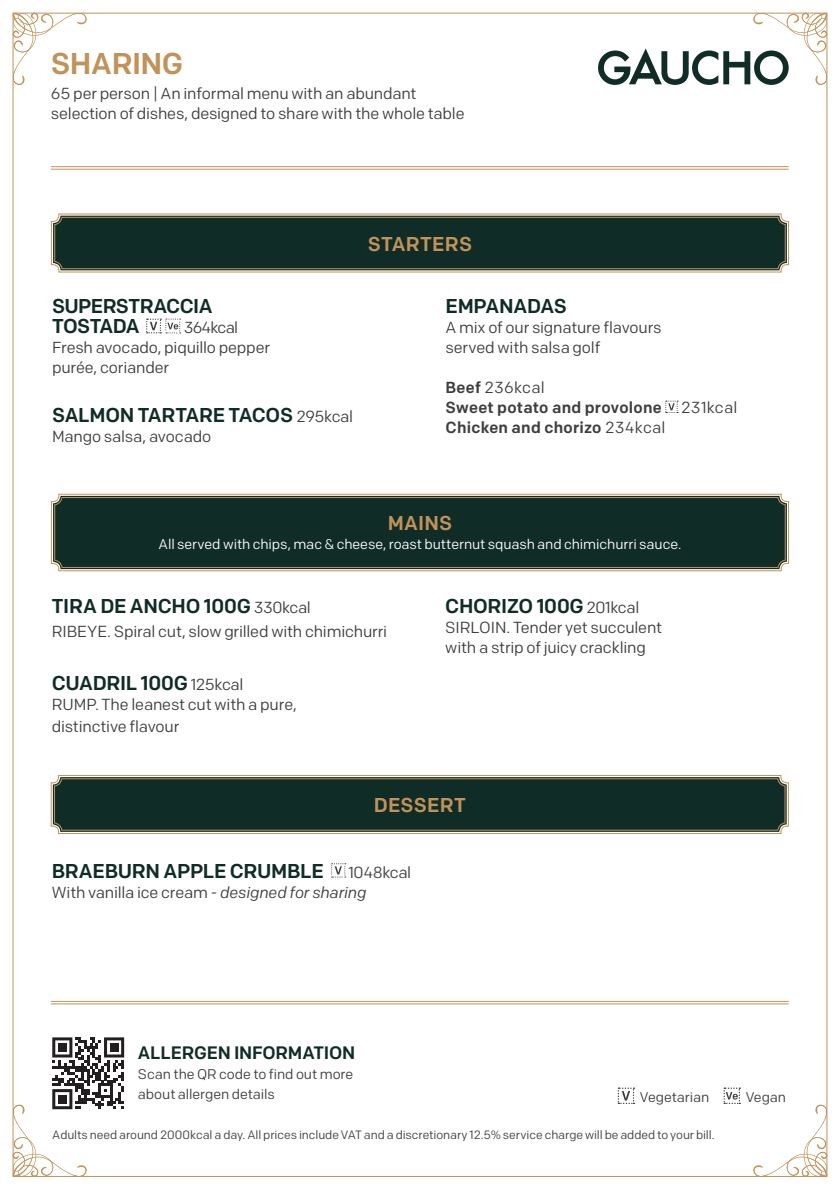
<style>
.page{position:relative;width:840px;height:1191px;background:#fff}
.page>*{position:absolute;margin:0;border:0;box-sizing:border-box;transform-origin:0 0}
.Small_print_5_6{font:500 30px "Colfax";letter-spacing:-.015em;color:#c19358}
.Food_title_9_5_12{font:500 20px/20px "Colfax";letter-spacing:-.015em;color:#102c26}
.t1{font:500 20px "Colfax";letter-spacing:.015em;color:#c19358}
.Food_title_9_5_12-2{font:500 18px "Colfax";letter-spacing:-.01em;color:#102c26}
.Food_title_9_5_12-3{font:16px/20px "Colfax";letter-spacing:-.01em;color:#3e3e3f}
.Small_print_5_6-2{font:16px "Colfax";letter-spacing:-.01em;color:#3e3e3f}
.Food_title_9_5_12-4{font:500 16px/20px "Colfax";letter-spacing:.015em;color:#3e3e3f}
.Food_title_9_5_12-5{font:14px "Colfax";letter-spacing:-.005em;color:#fff}
.Small_print_5_6-3{font:14px/20px "Colfax";letter-spacing:-.005em;color:#3e3e3f}
.Small_print_5_6-4{font:12px "Colfax";letter-spacing:-.005em;color:#3e3e3f}
.s1{font-weight:400;font-size:16px;color:#3e3e3f}
.s2{font-weight:400}
.s3{font-style:italic}
</style>
<div class="page">
<svg style="left:617px;top:1087px;width:17px;height:17px"></svg>
<svg style="left:723px;top:1087px;width:17px;height:17px"></svg>
<svg style="left:13px;top:1037px;width:111px;height:139px"></svg>
<svg style="left:13px;top:13px;width:74px;height:72px"></svg>
<svg style="left:753px;top:1104px;width:73px;height:72px"></svg>
<svg style="left:597px;top:13px;width:229px;height:72px"></svg>
<hr style="left:51px;top:166px;width:737px;height:1px;background:#c19358">
<hr style="left:51px;top:169px;width:737px;height:1px;background:#c19358">
<hr style="left:51px;top:1001px;width:737px;height:1px;background:#c19358">
<hr style="left:51px;top:1003px;width:737px;height:1px;background:#c19358">
<svg style="left:51px;top:213px;width:737px;height:60px;background:#273e36"></svg>
<div style="left:54px;top:217px;width:731px;height:52px;border:1px solid #c19358;border-radius:7px"></div>
<svg style="left:50px;top:775px;width:738px;height:59px;background:#243b33"></svg>
<div style="left:54px;top:778px;width:730px;height:52px;border:1px solid #c19358;border-radius:7px"></div>
<svg style="left:146px;top:318px;width:35px;height:15px"></svg>
<svg style="left:331px;top:863px;width:15px;height:14px"></svg>
<svg style="left:665px;top:400px;width:12px;height:13px"></svg>
<svg style="left:51px;top:493px;width:737px;height:78px;background:#1f3831"></svg>
<div style="left:54px;top:497px;width:731px;height:71px;border:1px solid #c19358;border-radius:7px"></div>
<p class="Small_print_5_6" style="left:51px;top:45px;width:134px">SHARING</p>
<p class="Small_print_5_6-2" style="left:51px;top:84px;width:367px">65 per person | An informal menu with an abundant</p>
<p class="Small_print_5_6-2" style="left:51px;top:104px;width:415px">selection of dishes, designed to share with the whole table</p>
<p class="t1" style="left:367px;top:231px;width:106px">STARTERS</p>
<p class="Food_title_9_5_12" style="left:52px;top:296px;width:162px">SUPERSTRACCIA<br>TOSTADA</p>
<p class="Food_title_9_5_12-3" style="left:52px;top:318px;width:219px;text-indent:132px">364kcal<br>Fresh avocado, piquillo pepper purée, coriander</p>
<p class="Food_title_9_5_12" style="left:52px;top:404px;width:302px">SALMON TARTARE TACOS <span class="s1">295kcal</span></p>
<p class="Food_title_9_5_12-3" style="left:52px;top:426px;width:161px">Mango salsa, avocado</p>
<p class="Food_title_9_5_12" style="left:445px;top:296px;width:123px">EMPANADAS</p>
<p class="Food_title_9_5_12-3" style="left:445px;top:317px;width:217px">A mix of our signature flavours served with salsa golf</p>
<p class="Food_title_9_5_12-4" style="left:445px;top:377px;width:293px">Beef <span class="s2">236kcal<br></span>Sweet potato and provolone <span class="s2">231kcal<br></span>Chicken and chorizo <span class="s2">234kcal</span></p>
<p class="t1" style="left:387px;top:510px;width:66px">MAINS</p>
<p class="Food_title_9_5_12-5" style="left:158px;top:535px;width:524px">All served with chips, mac &amp; cheese, roast butternut squash and chimichurri sauce.</p>
<p class="Food_title_9_5_12" style="left:52px;top:596px;width:260px">TIRA DE ANCHO 100G <span class="s1">330kcal</span></p>
<p class="Food_title_9_5_12-3" style="left:52px;top:621px;width:337px">RIBEYE. Spiral cut, slow grilled with chimichurri</p>
<p class="Food_title_9_5_12" style="left:52px;top:672px;width:193px">CUADRIL 100G <span class="s1">125kcal</span></p>
<p class="Food_title_9_5_12-3" style="left:52px;top:694px;width:246px">RUMP. The leanest cut with a pure,</p>
<p class="Food_title_9_5_12-3" style="left:52px;top:716px;width:129px">distinctive flavour</p>
<p class="Food_title_9_5_12" style="left:445px;top:596px;width:195px">CHORIZO 100G <span class="s1">201kcal</span></p>
<p class="Food_title_9_5_12-3" style="left:445px;top:617px;width:218px">SIRLOIN. Tender yet succulent with a strip of juicy crackling</p>
<p class="t1" style="left:373px;top:793px;width:94px">DESSERT</p>
<p class="Food_title_9_5_12" style="left:52px;top:860px;width:361px">BRAEBURN APPLE CRUMBLE <span class="s1">1048kcal</span></p>
<p class="Food_title_9_5_12-3" style="left:52px;top:882px;width:316px">With vanilla ice cream <span class="s3">- designed for sharing</span></p>
<p class="Food_title_9_5_12-2" style="left:138px;top:1041px;width:219px">ALLERGEN INFORMATION</p>
<p class="Small_print_5_6-3" style="left:138px;top:1063px;width:217px">Scan the QR code to find out more about allergen details</p>
<p class="Small_print_5_6-3" style="left:639px;top:1086px;width:71px">Vegetarian</p>
<p class="Small_print_5_6-3" style="left:745px;top:1086px;width:42px">Vegan</p>
<p class="Small_print_5_6-4" style="left:52px;top:1127px;width:663px">Adults need around 2000kcal a day. All prices include VAT and a discretionary 12.5% service charge will be added to your bill.</p>
</div>
